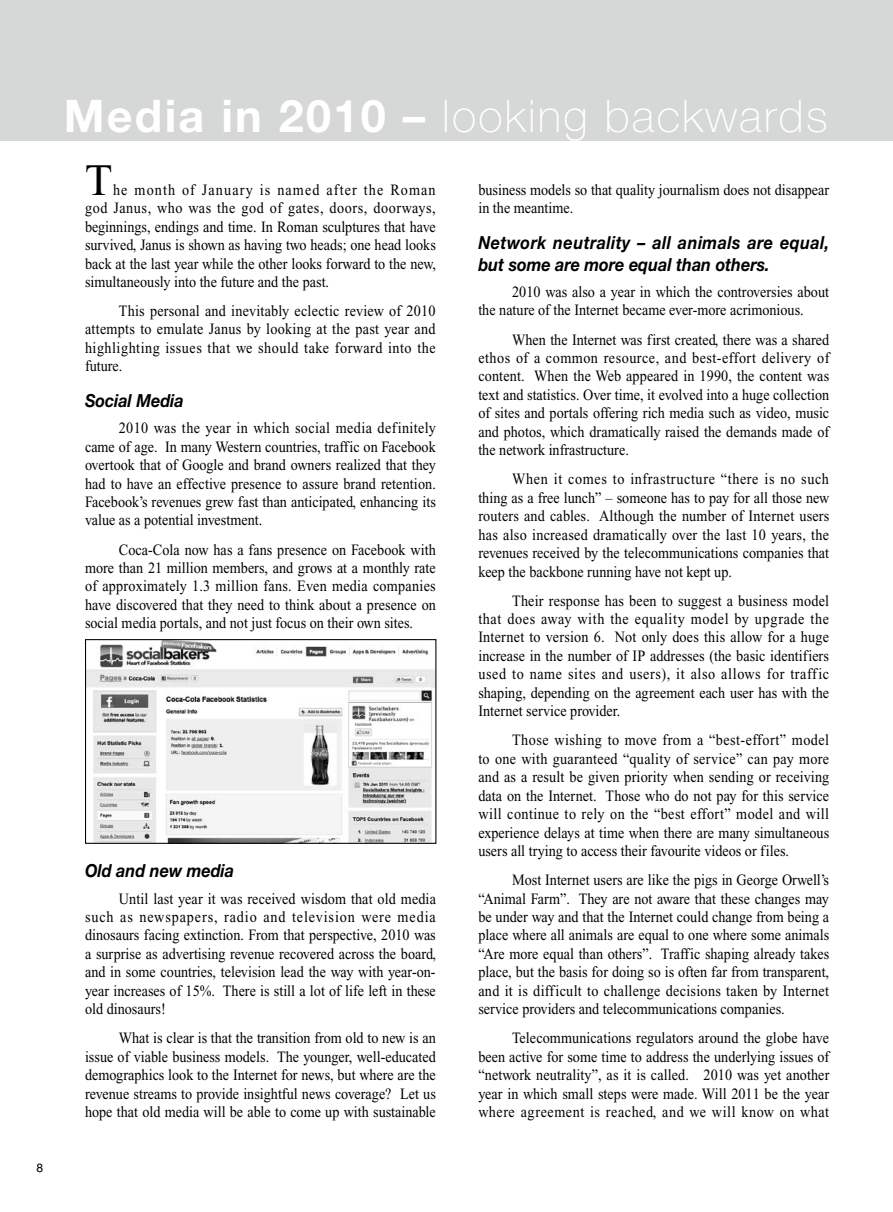
<style>
.page{position:relative;width:893px;height:1212px;background:#fff}
.page>*{position:absolute;margin:0;border:0;box-sizing:border-box;transform-origin:0 0}
.t1{font:100 45px "Helvetica Neue";letter-spacing:.05em;color:#fff}
.t2{font:44.85px "Times New Roman";color:#000}
.t3{font:italic 700 18px/22px "Helvetica Neue";letter-spacing:.025em;color:#000;scale:.9 1}
.t4{font:italic 700 18px "Helvetica Neue";color:#000;scale:.9 1}
.t5{font:15.75px/18.5px "Times New Roman";color:#000;text-align:justify;scale:.9 1}
.t6{font:12px "Helvetica";color:#000}
.s1{font-weight:700}
</style>
<div class="page">
<div style="left:0;top:0;width:893px;height:140px;background:#d6d7d7"></div>
<img style="left:87px;top:641px;width:347px;height:201px">
<div style="left:85px;top:639px;width:351px;height:205px;border:1px solid #000"></div>
<p class="t6" style="left:36px;top:1161px;width:8px">8</p>
<h1 class="t1" style="left:64px;top:90px;width:765px"><span class="s1">Media in 2010 –</span> looking backwards</h1>
<h2 class="t2" style="left:85px;top:156px;width:29px">T</h2>
<p class="t5" style="left:85px;top:180px;width:391px;text-indent:28px">he month of January is named after the Roman god Janus, who was the god of gates, doors, doorways, beginnings, endings and time. In Roman sculptures that have survived, Janus is shown as having two heads; one head looks back at the last year while the other looks forward to the new, simultaneously into the future and the past.</p>
<p class="t5" style="left:85px;top:302px;width:391px;text-indent:34px">This personal and inevitably eclectic review of 2010 attempts to emulate Janus by looking at the past year and highlighting issues that we should take forward into the future.</p>
<p class="t4" style="left:85px;top:390px;width:111px">Social Media</p>
<p class="t5" style="left:85px;top:419px;width:391px;text-indent:34px">2010 was the year in which social media definitely came of age. In many Western countries, traffic on Facebook overtook that of Google and brand owners realized that they had to have an effective presence to assure brand retention.<br>Facebook’s revenues grew fast than anticipated, enhancing its value as a potential investment.</p>
<p class="t5" style="left:85px;top:540px;width:391px;text-indent:34px">Coca-Cola now has a fans presence on Facebook with more than 21 million members, and grows at a monthly rate of approximately 1.3 million fans. Even media companies have discovered that they need to think about a presence on social media portals, and not just focus on their own sites.</p>
<p class="t4" style="left:85px;top:860px;width:167px">Old and new media</p>
<p class="t5" style="left:85px;top:889px;width:391px;text-indent:34px">Until last year it was received wisdom that old media such as newspapers, radio and television were media dinosaurs facing extinction. From that perspective, 2010 was a surprise as advertising revenue recovered across the board, and in some countries, television lead the way with year-on&shy;year increases of 15%. There is still a lot of life left in these old dinosaurs!</p>
<p class="t5" style="left:85px;top:1029px;width:391px;text-indent:34px">What is clear is that the transition from old to new is an issue of viable business models. The younger, well-educated demographics look to the Internet for news, but where are the revenue streams to provide insightful news coverage? Let us hope that old media will be able to come up with sustainable</p>
<p class="t5" style="left:478px;top:180px;width:391px">business models so that quality journalism does not disappear in the meantime.</p>
<p class="t3" style="left:478px;top:231px;width:391px">Network neutrality – all animals are equal, but some are more equal than others.</p>
<p class="t5" style="left:478px;top:283px;width:391px;text-indent:34px">2010 was also a year in which the controversies about the nature of the Internet became ever-more acrimonious.</p>
<p class="t5" style="left:478px;top:330px;width:391px;text-indent:34px">When the Internet was first created, there was a shared ethos of a common resource, and best-effort delivery of content. When the Web appeared in 1990, the content was text and statistics. Over time, it evolved into a huge collection of sites and portals offering rich media such as video, music and photos, which dramatically raised the demands made of the network infrastructure.</p>
<p class="t5" style="left:478px;top:470px;width:391px;text-indent:34px">When it comes to infrastructure “there is no such thing as a free lunch” – someone has to pay for all those new routers and cables. Although the number of Internet users has also increased dramatically over the last 10 years, the revenues received by the telecommunications companies that keep the backbone running have not kept up.</p>
<p class="t5" style="left:478px;top:591px;width:391px;text-indent:34px">Their response has been to suggest a business model that does away with the equality model by upgrade the Internet to version 6. Not only does this allow for a huge increase in the number of IP addresses (the basic identifiers used to name sites and users), it also allows for traffic shaping, depending on the agreement each user has with the Internet service provider.</p>
<p class="t5" style="left:478px;top:731px;width:391px;text-indent:34px">Those wishing to move from a “best-effort” model to one with guaranteed “quality of service” can pay more and as a result be given priority when sending or receiving data on the Internet. Those who do not pay for this service will continue to rely on the “best effort” model and will experience delays at time when there are many simultaneous users all trying to access their favourite videos or files.</p>
<p class="t5" style="left:478px;top:871px;width:391px;text-indent:34px">Most Internet users are like the pigs in George Orwell’s “Animal Farm”. They are not aware that these changes may be under way and that the Internet could change from being a place where all animals are equal to one where some animals “Are more equal than others”. Traffic shaping already takes place, but the basis for doing so is often far from transparent, and it is difficult to challenge decisions taken by Internet service providers and telecommunications companies.</p>
<p class="t5" style="left:478px;top:1029px;width:392px;text-indent:34px">Telecommunications regulators around the globe have been active for some time to address the underlying issues of “network neutrality”, as it is called. 2010 was yet another year in which small steps were made. Will 2011 be the year where agreement is reached, and we will know on what</p>
</div>
